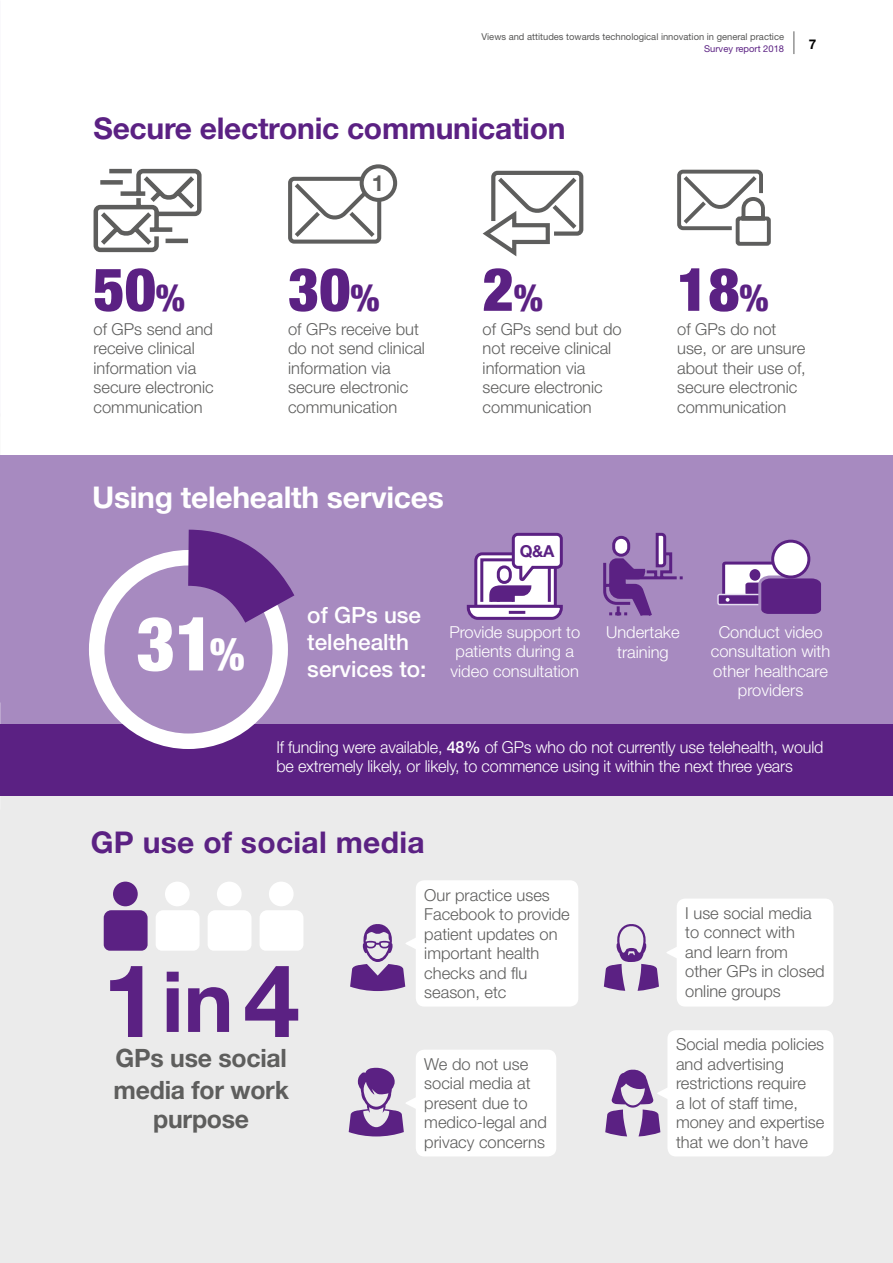
<style>
.page{position:relative;width:893px;height:1263px;background:#fff}
.page>*{position:absolute;margin:0;border:0;box-sizing:border-box;transform-origin:0 0}
.t1{font:700 101.25px "Helvetica Neue LT Std";color:#5b2183}
.t2{font:900 condensed 75px "Helvetica Neue LT Std";color:#fff}
.t3{font:900 condensed 60px "Helvetica Neue LT Std";color:#5b2183}
.t4{font:700 30px "Helvetica Neue LT Std";letter-spacing:-.01em;color:#5b2183}
.t5{font:700 30px "Helvetica Neue LT Std";letter-spacing:-.01em;color:#fff}
.t6{font:700 30px "Helvetica Neue LT Std";letter-spacing:.01em;color:#5b2183}
.t7{font:700 25.35px/32.1px "Helvetica Neue LT Std";letter-spacing:-.01em;color:#5e5e5d}
.t8{font:500 22.5px/27px "Helvetica Neue LT Std";color:#fff}
.t9{font:700 22.35px "Helvetica Neue LT Std";color:#5e5e5d}
.t10{font:300 16.5px/19.5px "Helvetica Neue LT Std";color:#5e5e5d}
.t11{font:300 16.5px/19.5px "Helvetica Neue LT Std";letter-spacing:-.01em;color:#fff;text-align:center}
.t12{font:700 16.5px "Helvetica Neue LT Std";color:#5b2183}
.t13{font:700 13.5px "Helvetica Neue LT Std";color:#000}
.t14{font:9.3px "Helvetica Neue LT Std";color:#565655}
.t15{font:9.3px "Helvetica Neue LT Std";color:#5b2183}
.s1{font-size:37.5px}
.s2{font-size:45px}
.s3{font-weight:500}
.s4{font-size:84.3px}
</style>
<div class="page">
<div style="left:0;top:774px;width:893px;height:489px;background:#ebebeb"></div>
<div style="left:0;top:455px;width:893px;height:319px;background:#a78ac0"></div>
<svg style="left:0;top:580px;width:117px;height:142px"></svg>
<svg style="left:793px;top:31px;width:1px;height:23px"></svg>
<div style="left:724px;top:563px;width:62px;height:34px;background:#fff;border-radius:2px"></div>
<div style="left:722px;top:562px;width:66px;height:37px;border:3px solid #5b2183;border-radius:2px"></div>
<div style="left:749px;top:569px;width:11px;height:12px;background:#5b2183;border-radius:50%"></div>
<div style="left:718px;top:594px;width:74px;height:10px;background:#5b2183;border-radius:2px"></div>
<div style="left:717px;top:594px;width:76px;height:11px;border:1px solid #e4ddef;border-radius:2px"></div>
<svg style="left:726px;top:598px;width:3px;height:4px"></svg>
<svg style="left:745px;top:574px;width:76px;height:40px"></svg>
<div style="left:773px;top:541px;width:36px;height:36px;background:#fff;border-radius:50%"></div>
<div style="left:771px;top:540px;width:39px;height:38px;border:3px solid #5b2183;border-radius:50%"></div>
<svg style="left:466px;top:532px;width:97px;height:88px"></svg>
<svg style="left:603px;top:532px;width:80px;height:84px"></svg>
<svg style="left:93px;top:168px;width:109px;height:85px"></svg>
<svg style="left:288px;top:175px;width:94px;height:69px"></svg>
<div style="left:362px;top:166px;width:33px;height:34px;background:#fff;border-radius:50%"></div>
<div style="left:360px;top:164px;width:37px;height:38px;border:4px solid #5e5e5d;border-radius:50%"></div>
<svg style="left:482px;top:170px;width:102px;height:87px"></svg>
<svg style="left:677px;top:169px;width:94px;height:77px"></svg>
<div style="left:0;top:724px;width:893px;height:71px;background:#5b2183"></div>
<svg style="left:97px;top:558px;width:183px;height:183px"></svg>
<div style="left:89px;top:550px;width:199px;height:199px;border:15px solid #fff;border-radius:50%"></div>
<svg style="left:132px;top:529px;width:163px;height:156px"></svg>
<svg style="left:104px;top:910px;width:44px;height:41px;background:#612987"></svg>
<div style="left:113px;top:881px;width:25px;height:25px;background:#5b2183;border-radius:50%"></div>
<div style="left:156px;top:910px;width:44px;height:41px;background:#fff"></div>
<div style="left:165px;top:881px;width:25px;height:25px;background:#fff;border-radius:50%"></div>
<div style="left:208px;top:910px;width:43px;height:41px;background:#fff"></div>
<div style="left:217px;top:881px;width:25px;height:25px;background:#fff;border-radius:50%"></div>
<div style="left:260px;top:910px;width:43px;height:41px;background:#fff"></div>
<div style="left:269px;top:881px;width:25px;height:25px;background:#fff;border-radius:50%"></div>
<div style="left:416px;top:880px;width:162px;height:126px;background:#fff;border-radius:9px"></div>
<div style="left:416px;top:1050px;width:140px;height:106px;background:#fff;border-radius:9px"></div>
<svg style="left:667px;top:947px;width:10px;height:11px"></svg>
<div style="left:677px;top:898px;width:156px;height:108px;background:#fff;border-radius:9px"></div>
<div style="left:667px;top:1030px;width:166px;height:126px;background:#fff;border-radius:9px"></div>
<svg style="left:605px;top:1069px;width:62px;height:67px"></svg>
<svg style="left:349px;top:1068px;width:67px;height:68px"></svg>
<svg style="left:604px;top:924px;width:55px;height:67px"></svg>
<svg style="left:350px;top:924px;width:66px;height:67px"></svg>
<p class="t14" style="left:481px;top:32px;width:304px">Views and attitudes towards technological innovation in general practice</p>
<p class="t15" style="left:704px;top:43px;width:81px">Survey report 2018</p>
<h3 class="t4" style="left:94px;top:110px;width:473px">Secure electronic communication</h3>
<h3 class="t9" style="left:372px;top:169px;width:14px">1</h3>
<p class="t13" style="left:809px;top:36px;width:9px">7</p>
<h3 class="t3" style="left:94px;top:252px;width:93px">50<span class="s1">%</span></h3>
<p class="t10" style="left:94px;top:319px;width:122px">of GPs send and receive clinical information via secure electronic communication</p>
<h3 class="t3" style="left:288px;top:252px;width:93px">30<span class="s1">%</span></h3>
<p class="t10" style="left:288px;top:319px;width:138px">of GPs receive but do not send clinical information via secure electronic communication</p>
<h3 class="t5" style="left:92px;top:479px;width:353px">Using telehealth services</h3>
<h3 class="t3" style="left:483px;top:252px;width:62px">2<span class="s1">%</span></h3>
<p class="t10" style="left:483px;top:319px;width:141px">of GPs send but do not receive clinical information via secure electronic communication</p>
<p class="t12" style="left:520px;top:541px;width:36px">Q&amp;A</p>
<h3 class="t3" style="left:677px;top:252px;width:93px">18<span class="s1">%</span></h3>
<p class="t10" style="left:677px;top:319px;width:130px">of GPs do not use, or are unsure about their use of, secure electronic communication</p>
<h2 class="t2" style="left:136px;top:597px;width:110px">31<span class="s2">%</span></h2>
<h3 class="t8" style="left:307px;top:601px;width:121px">of GPs use telehealth services to:</h3>
<p class="t11" style="left:449px;top:622px;width:132px;text-align:left">Provide support to patients during a video consultation</p>
<p class="t11" style="left:606px;top:622px;width:75px">Undertake training</p>
<p class="t11" style="left:711px;top:622px;width:121px">Conduct video consultation with other healthcare providers</p>
<p class="t11" style="left:276px;top:737px;width:549px;text-align:left">If funding were available, <span class="s3">48%</span> of GPs who do not currently use telehealth, would be extremely likely, or likely, to commence using it within the next three years</p>
<h3 class="t6" style="left:91px;top:823px;width:335px">GP use of social media</h3>
<h1 class="t1" style="left:103px;top:938px;width:199px">1 <span class="s4">in</span> 4</h1>
<h3 class="t7" style="left:114px;top:1042px;width:177px">GPs use social media for work</h3>
<h3 class="t7" style="left:153px;top:1102px;width:97px">purpose</h3>
<p class="t10" style="left:424px;top:884px;width:147px">Our practice uses<br>Facebook to provide patient updates on important health checks and flu season, etc</p>
<p class="t10" style="left:424px;top:1054px;width:124px">We do not use social media at present due to medico-legal and privacy concerns</p>
<p class="t10" style="left:685px;top:903px;width:141px">I use social media to connect with and learn from other GPs in closed online groups</p>
<p class="t10" style="left:676px;top:1034px;width:150px">Social media policies and advertising restrictions require<br>a lot of staff time, money and expertise that we don’t have</p>
</div>
